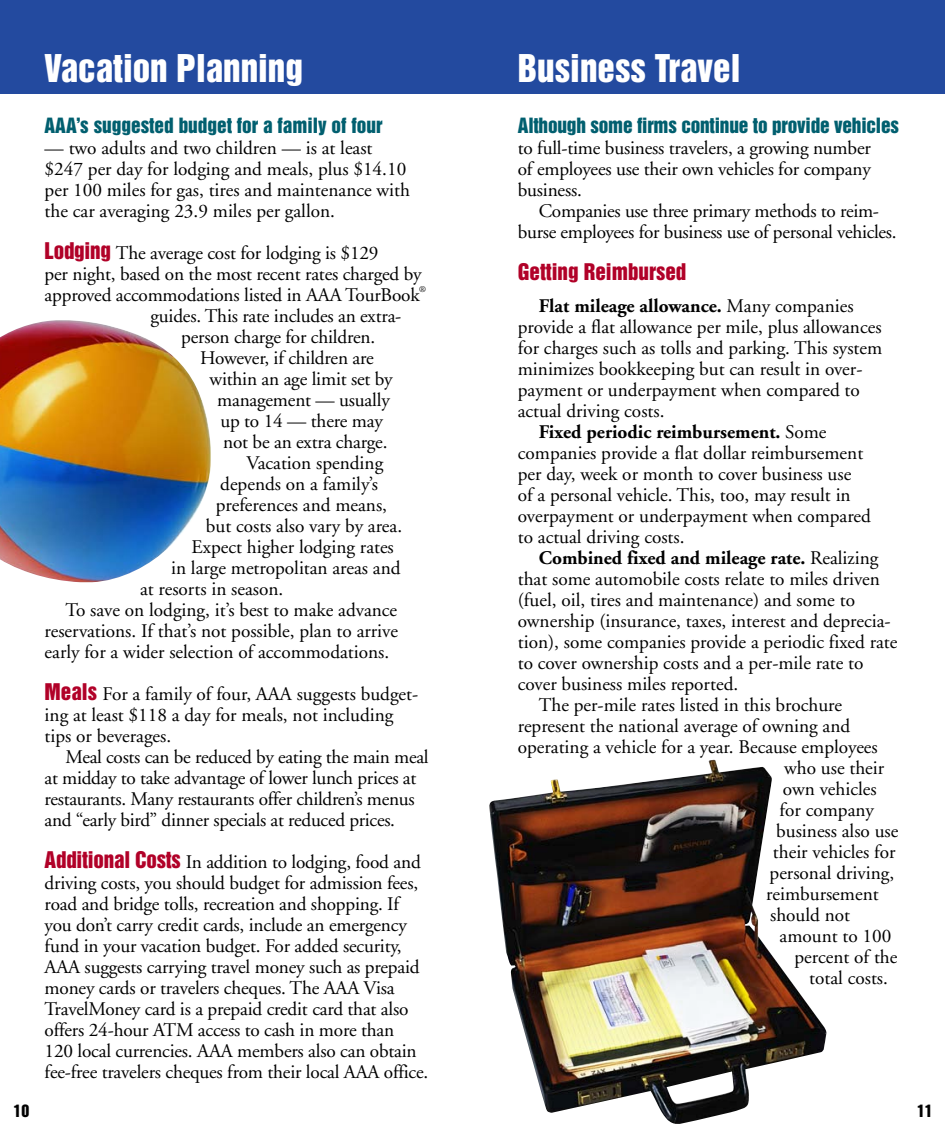
<style>
.page{position:relative;width:945px;height:1134px;background:#fff}
.page>*{position:absolute;margin:0;border:0;box-sizing:border-box;transform-origin:0 0}
.t1{font:35px "Helvetica Inserat";color:#fff}
.t2{font:21px "Helvetica Inserat";color:#b10128}
.t3{font:19.25px/21px "Adobe Garamond";color:#000}
.t4{font:700 19.25px "Adobe Garamond";color:#000}
.t5{font:19.25px "Helvetica Inserat";letter-spacing:-.01em;color:#015f6f}
.t6{font:15.75px "Helvetica Inserat";color:#000}
.t7{font:8.75px "Adobe Garamond";color:#000}
.s1{font-family:"Helvetica Inserat";font-size:21px;color:#b10128}
.s2{font-weight:400}
</style>
<div class="page">
<img style="left:489px;top:760px;width:338px;height:364px">
<img style="left:0;top:320px;width:211px;height:262px">
<div style="left:0;top:0;width:945px;height:94px;background:#234a9f"></div>
<p class="t6" style="left:13px;top:1104px;width:17px">10</p>
<h1 class="t1" style="left:45px;top:54px;width:260px">Vacation Planning</h1>
<p class="t5" style="left:45px;top:118px;width:339px">AAA’s suggested budget for a family of four</p>
<p class="t3" style="left:45px;top:139px;width:367px">— two adults and two children — is at least $247 per day for lodging and meals, plus $14.10 per 100 miles for gas, tires and maintenance with the car averaging 23.9 miles per gallon.</p>
<p class="t3" style="left:45px;top:244px;width:378px"><span class="s1">Lodging</span> The average cost for lodging is $129<br>per night, based on the most recent rates charged by approved accommodations listed in AAA TourBook</p>
<p class="t7" style="left:419px;top:286px;width:8px">®</p>
<p class="t3" style="left:151px;top:307px;width:252px;text-align:center">guides. This rate includes an extra&shy;person charge for children.</p>
<p class="t3" style="left:200px;top:349px;width:175px">However, if children are</p>
<p class="t3" style="left:210px;top:370px;width:185px">within an age limit set by</p>
<p class="t3" style="left:217px;top:391px;width:174px">management — usually</p>
<p class="t3" style="left:220px;top:412px;width:164px">up to 14 — there may</p>
<p class="t3" style="left:223px;top:433px;width:166px">not be an extra charge.</p>
<p class="t3" style="left:246px;top:454px;width:138px">Vacation spending</p>
<p class="t3" style="left:220px;top:475px;width:159px">depends on a family’s</p>
<p class="t3" style="left:216px;top:496px;width:173px">preferences and means,</p>
<p class="t3" style="left:206px;top:517px;width:198px">but costs also vary by area.</p>
<p class="t3" style="left:192px;top:538px;width:204px">Expect higher lodging rates</p>
<p class="t3" style="left:171px;top:559px;width:231px">in large metropolitan areas and</p>
<p class="t3" style="left:140px;top:580px;width:145px">at resorts in season.</p>
<p class="t3" style="left:66px;top:601px;width:333px">To save on lodging, it’s best to make advance</p>
<p class="t3" style="left:45px;top:622px;width:355px">reservations. If that’s not possible, plan to arrive</p>
<p class="t3" style="left:45px;top:643px;width:346px">early for a wider selection of accommodations.</p>
<p class="t3" style="left:45px;top:685px;width:375px"><span class="s1">Meals</span> For a family of four, AAA suggests budget&shy;ing at least $118 a day for meals, not including tips or beverages.</p>
<p class="t3" style="left:45px;top:748px;width:386px;text-indent:21px">Meal costs can be reduced by eating the main meal at midday to take advantage of lower lunch prices at restaurants. Many restaurants offer children’s menus and “early bird” dinner specials at reduced prices.</p>
<p class="t3" style="left:45px;top:853px;width:385px"><span class="s1">Additional Costs</span> In addition to lodging, food and driving costs, you should budget for admission fees, road and bridge tolls, recreation and shopping. If you don’t carry credit cards, include an emergency fund in your vacation budget. For added security, AAA suggests carrying travel money such as prepaid money cards or travelers cheques. The AAA Visa TravelMoney card is a prepaid credit card that also offers 24-hour ATM access to cash in more than<br>120 local currencies. AAA members also can obtain fee-free travelers cheques from their local AAA office.</p>
<h1 class="t1" style="left:518px;top:55px;width:224px">Business Travel</h1>
<p class="t5" style="left:518px;top:118px;width:383px">Although some firms continue to provide vehicles</p>
<p class="t3" style="left:518px;top:139px;width:355px;text-align:justify">to full-time business travelers, a growing number of employees use their own vehicles for company business.</p>
<p class="t3" style="left:518px;top:202px;width:380px;text-align:center">Companies use three primary methods to reim&shy;burse employees for business use of personal vehicles.</p>
<p class="t2" style="left:518px;top:263px;width:170px">Getting Reimbursed</p>
<p class="t4" style="left:539px;top:298px;width:316px">Flat mileage allowance. <span class="s2">Many companies</span></p>
<p class="t3" style="left:518px;top:318px;width:365px">provide a flat allowance per mile, plus allowances</p>
<p class="t3" style="left:518px;top:339px;width:366px">for charges such as tolls and parking. This system</p>
<p class="t3" style="left:518px;top:360px;width:346px">minimizes bookkeeping but can result in over-</p>
<p class="t3" style="left:518px;top:381px;width:344px">payment or underpayment when compared to</p>
<p class="t3" style="left:518px;top:402px;width:148px">actual driving costs.</p>
<p class="t4" style="left:539px;top:424px;width:289px">Fixed periodic reimbursement. <span class="s2">Some</span></p>
<p class="t3" style="left:518px;top:444px;width:347px">companies provide a flat dollar reimbursement</p>
<p class="t3" style="left:518px;top:465px;width:335px">per day, week or month to cover business use</p>
<p class="t3" style="left:518px;top:486px;width:334px">of a personal vehicle. This, too, may result in</p>
<p class="t3" style="left:518px;top:507px;width:355px">overpayment or underpayment when compared</p>
<p class="t3" style="left:518px;top:528px;width:168px">to actual driving costs.</p>
<p class="t4" style="left:539px;top:550px;width:341px">Combined fixed and mileage rate. <span class="s2">Realizing</span></p>
<p class="t3" style="left:518px;top:570px;width:364px">that some automobile costs relate to miles driven</p>
<p class="t3" style="left:518px;top:591px;width:339px">(fuel, oil, tires and maintenance) and some to</p>
<p class="t3" style="left:518px;top:612px;width:374px">ownership (insurance, taxes, interest and deprecia-</p>
<p class="t3" style="left:518px;top:633px;width:381px">tion), some companies provide a periodic fixed rate</p>
<p class="t3" style="left:518px;top:654px;width:347px">to cover ownership costs and a per-mile rate to</p>
<p class="t3" style="left:518px;top:675px;width:222px">cover business miles reported.</p>
<p class="t3" style="left:539px;top:696px;width:305px">The per-mile rates listed in this brochure</p>
<p class="t3" style="left:518px;top:717px;width:334px">represent the national average of owning and</p>
<p class="t3" style="left:518px;top:738px;width:362px">operating a vehicle for a year. Because employees</p>
<p class="t3" style="left:784px;top:759px;width:102px">who use their</p>
<p class="t3" style="left:783px;top:780px;width:95px">own vehicles</p>
<p class="t3" style="left:780px;top:801px;width:96px">for company</p>
<p class="t3" style="left:776px;top:822px;width:124px">business also use</p>
<p class="t3" style="left:773px;top:843px;width:124px">their vehicles for</p>
<p class="t3" style="left:770px;top:864px;width:126px">personal driving,</p>
<p class="t3" style="left:766px;top:885px;width:114px">reimbursement</p>
<p class="t3" style="left:770px;top:906px;width:82px">should not</p>
<p class="t3" style="left:780px;top:927px;width:113px">amount to 100</p>
<p class="t3" style="left:794px;top:948px;width:105px">percent of the</p>
<p class="t3" style="left:809px;top:969px;width:80px">total costs.</p>
<p class="t6" style="left:917px;top:1104px;width:17px">11</p>
</div>
